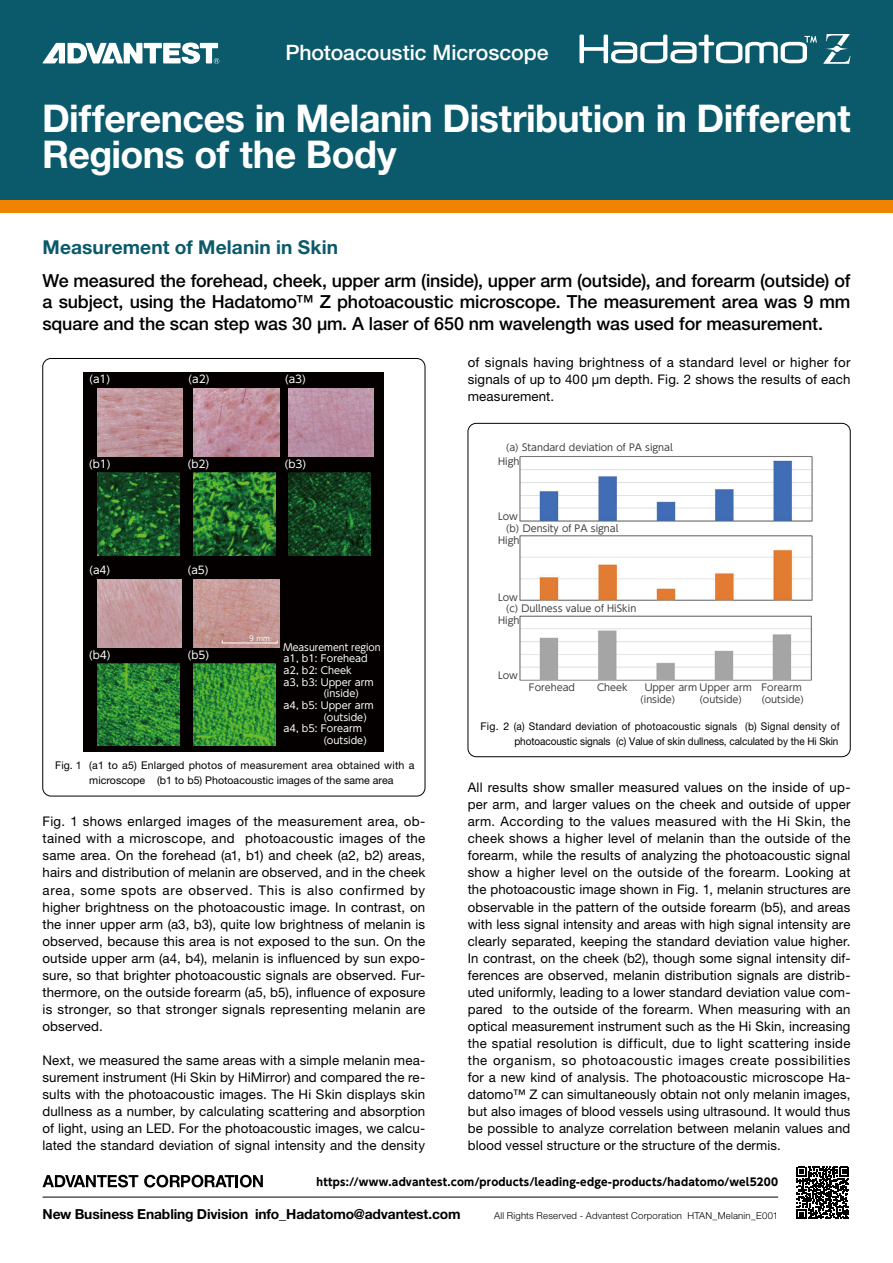
<style>
.page{position:relative;width:893px;height:1263px;background:#fff}
.page>*{position:absolute;margin:0;border:0;box-sizing:border-box;transform-origin:0 0}
.t1{font:700 38.25px/36.2px "Helvetica Neue LT Std";letter-spacing:-.015em;color:#fff}
.t2{font:500 21.3px "Helvetica Neue LT Std";letter-spacing:-.005em;color:#fff}
.t3{font:700 19.2px "Helvetica Neue LT Std";letter-spacing:.005em;color:#0b5a6b}
.t4{font:500 18px/21.3px "Helvetica Neue LT Std";letter-spacing:-.01em;color:#000;text-align:justify}
.t5{font:700 13.8px "Helvetica Neue LT Std";letter-spacing:-.01em;color:#000}
.t6{font:13.35px/17px "Helvetica Neue LT Std";letter-spacing:.01em;color:#000;text-align:justify}
.t7{font:10.65px/14.9px "Helvetica Neue LT Std";color:#000;text-align:right}
.t8{font:700 10.65px "UD Shin Go SC Gbe";letter-spacing:.025em;color:#000}
.t9{font:10.65px "UD Shin Go Pro";color:#fff}
.t10{font:9.75px "UD Shin Go Pro";color:#fff}
.t11{font:9.75px "UD Shin Go Pro";color:#fff;scale:.96 1}
.t12{font:9.6px/11.6px "UD Shin Go Pro";letter-spacing:-.005em;color:#414041}
.t13{font:300 9.6px "Helvetica Neue LT Std";letter-spacing:.02em;color:#000}
.t14{font:7.05px "UD Shin Go Pro";color:#fff}
</style>
<div class="page">
<div style="left:0;top:0;width:893px;height:213px;background:#0b5a6b"></div>
<svg style="left:823px;top:34px;width:27px;height:30px"></svg>
<svg style="left:579px;top:35px;width:238px;height:28px"></svg>
<div style="left:0;top:200px;width:893px;height:13px;background:#f08300"></div>
<img style="left:519px;top:456px;width:294px;height:225px">
<div style="left:468px;top:423px;width:382px;height:334px;border:1px solid #000;border-radius:8px"></div>
<div style="left:84px;top:372px;width:300px;height:379px;background:#040000"></div>
<img style="left:97px;top:388px;width:85px;height:68px">
<img style="left:193px;top:388px;width:86px;height:69px">
<img style="left:288px;top:388px;width:86px;height:68px">
<img style="left:97px;top:579px;width:85px;height:68px">
<img style="left:97px;top:472px;width:82px;height:83px">
<img style="left:193px;top:472px;width:82px;height:83px">
<img style="left:288px;top:472px;width:83px;height:83px">
<img style="left:97px;top:663px;width:82px;height:83px">
<img style="left:193px;top:663px;width:82px;height:83px">
<img style="left:194px;top:579px;width:86px;height:69px">
<hr style="left:222px;top:643px;width:55px;height:1px;background:#fff">
<svg style="left:43px;top:43px;width:176px;height:21px"></svg>
<svg style="left:43px;top:1175px;width:95px;height:12px"></svg>
<svg style="left:144px;top:1175px;width:119px;height:12px"></svg>
<hr style="left:43px;top:1197px;width:735px;height:1px;background:#000">
<svg style="left:797px;top:1166px;width:52px;height:53px"></svg>
<h2 class="t2" style="left:285px;top:40px;width:265px">Photoacoustic Microscope</h2>
<h1 class="t1" style="left:42px;top:99px;width:810px">Differences in Melanin Distribution in Different<br>Regions of the Body</h1>
<h3 class="t3" style="left:43px;top:235px;width:297px">Measurement of Melanin in Skin</h3>
<p class="t4" style="left:42px;top:270px;width:810px">We measured the forehead, cheek, upper arm (inside), upper arm (outside), and forearm (outside) of a subject, using the Hadatomo™ Z photoacoustic microscope. The measurement area was 9 mm square and the scan step was 30 μm. A laser of 650 nm wavelength was used for measurement.</p>
<p class="t9" style="left:89px;top:370px;width:23px">(a1)</p>
<p class="t9" style="left:188px;top:370px;width:23px">(a2)</p>
<p class="t9" style="left:285px;top:370px;width:23px">(a3)</p>
<p class="t9" style="left:89px;top:455px;width:23px">(b1)</p>
<p class="t9" style="left:187px;top:455px;width:23px">(b2)</p>
<p class="t9" style="left:284px;top:455px;width:23px">(b3)</p>
<p class="t9" style="left:89px;top:562px;width:23px">(a4)</p>
<p class="t9" style="left:188px;top:562px;width:23px">(a5)</p>
<p class="t9" style="left:89px;top:647px;width:23px">(b4)</p>
<p class="t9" style="left:187px;top:647px;width:23px">(b5)</p>
<p class="t14" style="left:249px;top:633px;width:22px">9 mm</p>
<p class="t11" style="left:284px;top:639px;width:103px">Measurement region</p>
<p class="t10" style="left:284px;top:651px;width:86px">a1, b1: Forehead</p>
<p class="t10" style="left:284px;top:662px;width:70px">a2, b2: Cheek</p>
<p class="t10" style="left:284px;top:674px;width:92px">a3, b3: Upper arm</p>
<p class="t10" style="left:323px;top:686px;width:37px">(inside)</p>
<p class="t10" style="left:284px;top:697px;width:92px">a4, b5: Upper arm</p>
<p class="t10" style="left:323px;top:709px;width:45px">(outside)</p>
<p class="t10" style="left:284px;top:721px;width:80px">a4, b5: Forearm</p>
<p class="t10" style="left:323px;top:732px;width:45px">(outside)</p>
<p class="t7" style="left:89px;top:758px;width:327px;text-align:left;text-indent:-34px">Fig. 1 (a1 to a5) Enlarged photos of measurement area obtained with a microscope (b1 to b5) Photoacoustic images of the same area</p>
<p class="t6" style="left:43px;top:813px;width:384px">Fig. 1 shows enlarged images of the measurement area, ob&shy;tained with a microscope, and photoacoustic images of the same area. On the forehead (a1, b1) and cheek (a2, b2) areas, hairs and distribution of melanin are observed, and in the cheek area, some spots are observed. This is also confirmed by higher brightness on the photoacoustic image. In contrast, on the inner upper arm (a3, b3), quite low brightness of melanin is observed, because this area is not exposed to the sun. On the outside upper arm (a4, b4), melanin is influenced by sun expo&shy;sure, so that brighter photoacoustic signals are observed. Fur&shy;thermore, on the outside forearm (a5, b5), influence of exposure is stronger, so that stronger signals representing melanin are observed.</p>
<p class="t6" style="left:43px;top:1051px;width:384px">Next, we measured the same areas with a simple melanin mea&shy;surement instrument (Hi Skin by HiMirror) and compared the re&shy;sults with the photoacoustic images. The Hi Skin displays skin dullness as a number, by calculating scattering and absorption of light, using an LED. For the photoacoustic images, we calcu&shy;lated the standard deviation of signal intensity and the density</p>
<p class="t6" style="left:468px;top:354px;width:384px">of signals having brightness of a standard level or higher for signals of up to 400 μm depth. Fig. 2 shows the results of each measurement.</p>
<p class="t12" style="left:506px;top:441px;width:168px">(a) Standard deviation of PA signal</p>
<p class="t12" style="left:498px;top:455px;width:23px">High</p>
<p class="t12" style="left:498px;top:510px;width:21px">Low</p>
<p class="t12" style="left:506px;top:522px;width:114px">(b) Density of PA signal</p>
<p class="t12" style="left:498px;top:534px;width:23px">High</p>
<p class="t12" style="left:498px;top:591px;width:21px">Low</p>
<p class="t12" style="left:506px;top:602px;width:132px">(c) Dullness value of HiSkin</p>
<p class="t12" style="left:498px;top:614px;width:23px">High</p>
<p class="t12" style="left:498px;top:669px;width:21px">Low</p>
<p class="t12" style="left:529px;top:682px;width:48px">Forehead</p>
<p class="t12" style="left:597px;top:682px;width:32px">Cheek</p>
<p class="t12" style="left:640px;top:682px;width:113px;text-indent:4px">Upper arm Upper arm (inside)</p>
<p class="t12" style="left:699px;top:693px;width:44px">(outside)</p>
<p class="t12" style="left:761px;top:682px;width:44px">Forearm (outside)</p>
<p class="t7" style="left:480px;top:718px;width:361px">Fig. 2 (a) Standard deviation of photoacoustic signals (b) Signal density of photoacoustic signals (c) Value of skin dullness, calculated by the Hi Skin</p>
<p class="t6" style="left:468px;top:779px;width:384px">All results show smaller measured values on the inside of up&shy;per arm, and larger values on the cheek and outside of upper arm. According to the values measured with the Hi Skin, the cheek shows a higher level of melanin than the outside of the forearm, while the results of analyzing the photoacoustic signal show a higher level on the outside of the forearm. Looking at the photoacoustic image shown in Fig. 1, melanin structures are observable in the pattern of the outside forearm (b5), and areas with less signal intensity and areas with high signal intensity are clearly separated, keeping the standard deviation value higher.<br>In contrast, on the cheek (b2), though some signal intensity dif&shy;ferences are observed, melanin distribution signals are distrib&shy;uted uniformly, leading to a lower standard deviation value com&shy;pared to the outside of the forearm. When measuring with an optical measurement instrument such as the Hi Skin, increasing the spatial resolution is difficult, due to light scattering inside the organism, so photoacoustic images create possibilities for a new kind of analysis. The photoacoustic microscope Ha&shy;datomo™ Z can simultaneously obtain not only melanin images, but also images of blood vessels using ultrasound. It would thus be possible to analyze correlation between melanin values and blood vessel structure or the structure of the dermis.</p>
<p class="t8" style="left:316px;top:1175px;width:463px">https://www.advantest.com/products/leading-edge-products/hadatomo/wel5200</p>
<p class="t5" style="left:43px;top:1206px;width:420px">New Business Enabling Division info_Hadatomo@advantest.com</p>
<p class="t13" style="left:494px;top:1209px;width:285px">All Rights Reserved - Advantest Corporation HTAN_Melanin_E001</p>
</div>
